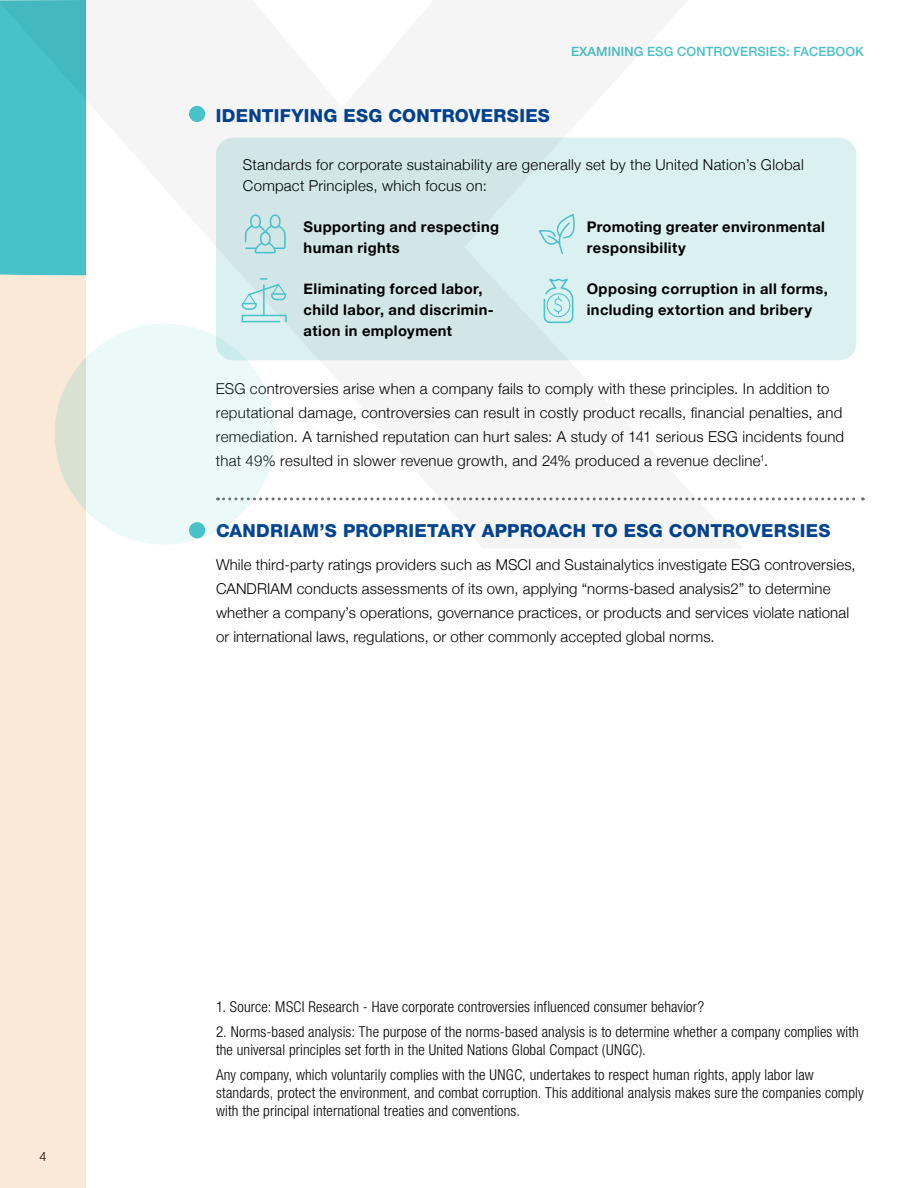
<style>
.page{position:relative;width:918px;height:1188px;background:#fff}
.page>*{position:absolute;margin:0;border:0;box-sizing:border-box;transform-origin:0 0}
.t1{font:800 18px "Helvetica Neue";letter-spacing:.015em;color:#034592}
.t2{font:300 15px/24px "Helvetica Neue";letter-spacing:.01em;color:#000}
.t3{font:300 condensed 15px/18px "Helvetica Neue";letter-spacing:.01em;color:#000}
.t4{font:700 14.7px/21px "Helvetica Neue";letter-spacing:.025em;color:#000}
.t5{font:500 12.75px "Helvetica Neue";letter-spacing:.01em;color:#47c2c8}
.t6{font:300 12.75px "Helvetica Neue";color:#000}
</style>
<div class="page">
<div style="left:0;top:549px;width:86px;height:639px;background:#fbe9d7"></div>
<div style="left:216px;top:138px;width:640px;height:222px;background:#dbf0f1;border-radius:17px"></div>
<svg style="left:743px;top:497px;width:120px;height:3px"></svg>
<svg style="left:0;top:0;width:743px;height:549px"></svg>
<svg style="left:55px;top:324px;width:221px;height:221px;fill:#ecf9f9"></svg>
<svg style="left:55px;top:357px;width:31px;height:154px;background:#e3e3d4"></svg>
<div style="left:189px;top:522px;width:16px;height:16px;background:#47c2c8;border-radius:50%"></div>
<div style="left:189px;top:106px;width:16px;height:16px;background:#47c2c8;border-radius:50%"></div>
<svg style="left:538px;top:215px;width:39px;height:40px"></svg>
<svg style="left:245px;top:214px;width:41px;height:39px"></svg>
<svg style="left:544px;top:279px;width:29px;height:44px"></svg>
<svg style="left:242px;top:278px;width:45px;height:45px"></svg>
<p class="t6" style="left:39px;top:1146px;width:9px">4</p>
<p class="t5" style="left:571px;top:41px;width:294px">EXAMINING ESG CONTROVERSIES: FACEBOOK</p>
<p class="t1" style="left:216px;top:105px;width:336px">IDENTIFYING ESG CONTROVERSIES</p>
<p class="t2" style="left:243px;top:153px;width:562px;line-height:21px">Standards for corporate sustainability are generally set by the United Nation’s Global<br>Compact Principles, which focus on:</p>
<p class="t4" style="left:304px;top:217px;width:197px">Supporting and respecting human rights</p>
<p class="t4" style="left:304px;top:279px;width:192px">Eliminating forced labor, child labor, and discrimin&shy;ation in employment</p>
<p class="t4" style="left:587px;top:217px;width:240px">Promoting greater environmental responsibility</p>
<p class="t4" style="left:587px;top:279px;width:243px">Opposing corruption in all forms, including extortion and bribery</p>
<p class="t2" style="left:216px;top:376px;width:630px">ESG controversies arise when a company fails to comply with these principles. In addition to reputational damage, controversies can result in costly product recalls, financial penalties, and remediation. A tarnished reputation can hurt sales: A study of 141 serious ESG incidents found that 49% resulted in slower revenue growth, and 24% produced a revenue decline<sup>1</sup>.</p>
<p class="t1" style="left:216px;top:520px;width:616px">CANDRIAM’S PROPRIETARY APPROACH TO ESG CONTROVERSIES</p>
<p class="t2" style="left:216px;top:552px;width:641px">While third-party ratings providers such as MSCI and Sustainalytics investigate ESG controversies, CANDRIAM conducts assessments of its own, applying “norms-based analysis2” to determine whether a company’s operations, governance practices, or products and services violate national or international laws, regulations, or other commonly accepted global norms.</p>
<p class="t3" style="left:216px;top:998px;width:490px">1. Source: MSCI Research - Have corporate controversies influenced consumer behavior?</p>
<p class="t3" style="left:216px;top:1022px;width:644px">2. Norms-based analysis: The purpose of the norms-based analysis is to determine whether a company complies with the universal principles set forth in the United Nations Global Compact (UNGC).</p>
<p class="t3" style="left:216px;top:1065px;width:649px">Any company, which voluntarily complies with the UNGC, undertakes to respect human rights, apply labor law standards, protect the environment, and combat corruption. This additional analysis makes sure the companies comply with the principal international treaties and conventions.</p>
</div>
